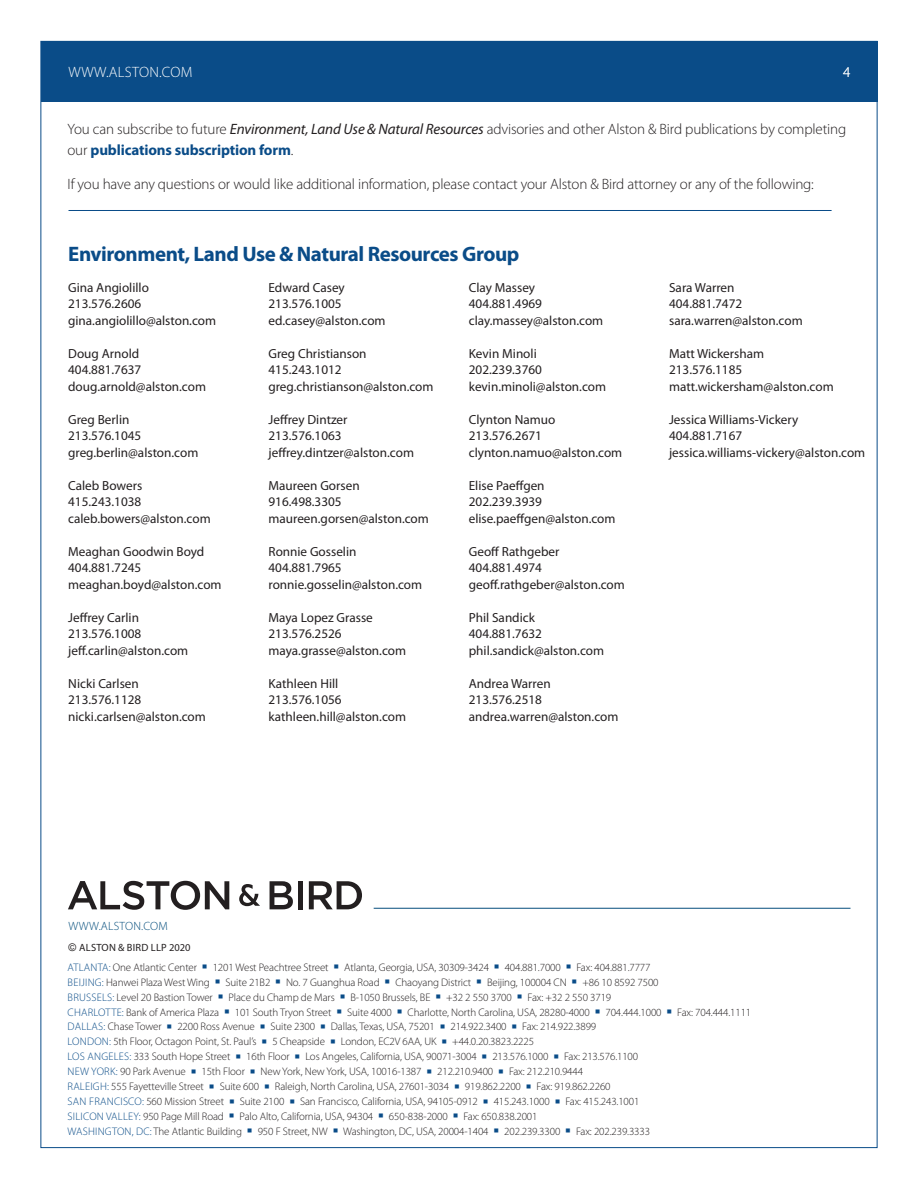
<style>
.page{position:relative;width:918px;height:1188px;background:#fff}
.page>*{position:absolute;margin:0;border:0;box-sizing:border-box;transform-origin:0 0}
.t1{font:700 21px "Myriad Pro";letter-spacing:-.02em;color:#0a4c88}
.t2{font:300 15px/21px "Myriad Pro";letter-spacing:-.01em;color:#231f20}
.t3{font:300 15px "Myriad Pro";letter-spacing:.02em;color:#fff}
.t4{font:13.2px/16.5px "Myriad Pro";color:#231f20}
.t5{font:300 12px "Myriad Pro";letter-spacing:.02em;color:#044d7c}
.t6{font:300 10.95px/14.9px "Myriad Pro";letter-spacing:-.01em;color:#231f20}
.t7{font:10.5px "Myriad Pro";letter-spacing:.02em;color:#231f20}
.s1{font-weight:400;font-style:italic}
.s2{font-weight:700;color:#0a4c88}
.s3{font-family:"Arial"}
.s4{color:#0a4c88}
</style>
<div class="page">
<hr style="left:69px;top:210px;width:763px;height:1px;background:#0a4c88">
<div style="left:41px;top:41px;width:837px;height:60px;background:#0a4c88"></div>
<svg style="left:68px;top:881px;width:161px;height:29px"></svg>
<svg style="left:239px;top:884px;width:21px;height:22px"></svg>
<svg style="left:270px;top:881px;width:23px;height:28px"></svg>
<div style="left:298px;top:881px;width:5px;height:28px;background:#231f20"></div>
<svg style="left:309px;top:881px;width:53px;height:28px"></svg>
<hr style="left:374px;top:908px;width:476px;height:1px;background:#044d7c">
<h2 class="t3" style="left:68px;top:63px;width:126px">WWW.ALSTON.COM</h2>
<h2 class="t3" style="left:843px;top:63px;width:9px">4</h2>
<h2 class="t2" style="left:67px;top:118px;width:780px">You can subscribe to future <span class="s1">Environment, Land Use &amp; Natural Resources</span> advisories and other Alston &amp; Bird publications by completing our <span class="s2">publications subscription form</span>.</h2>
<h2 class="t2" style="left:67px;top:174px;width:748px">If you have any questions or would like additional information, please contact your Alston &amp; Bird attorney or any of the following:</h2>
<h1 class="t1" style="left:68px;top:240px;width:453px">Environment, Land Use &amp; Natural Resources Group</h1>
<p class="t4" style="left:68px;top:279px;width:149px">Gina Angiolillo<br>213.576.2606 gina.angiolillo@alston.com</p>
<p class="t4" style="left:68px;top:345px;width:139px">Doug Arnold<br>404.881.7637 doug.arnold@alston.com</p>
<p class="t4" style="left:68px;top:411px;width:132px">Greg Berlin<br>213.576.1045 greg.berlin@alston.com</p>
<p class="t4" style="left:68px;top:477px;width:144px">Caleb Bowers<br>415.243.1038 caleb.bowers@alston.com</p>
<p class="t4" style="left:68px;top:543px;width:155px">Meaghan Goodwin Boyd<br>404.881.7245 meaghan.boyd@alston.com</p>
<p class="t4" style="left:68px;top:609px;width:122px">Jeffrey Carlin<br>213.576.1008 jeff.carlin@alston.com</p>
<p class="t4" style="left:68px;top:675px;width:139px">Nicki Carlsen<br>213.576.1128 nicki.carlsen@alston.com</p>
<p class="t4" style="left:269px;top:279px;width:119px">Edward Casey<br>213.576.1005 ed.casey@alston.com</p>
<p class="t4" style="left:269px;top:345px;width:166px">Greg Christianson<br>415.243.1012 greg.christianson@alston.com</p>
<p class="t4" style="left:269px;top:411px;width:147px">Jeffrey Dintzer<br>213.576.1063 jeffrey.dintzer@alston.com</p>
<p class="t4" style="left:269px;top:477px;width:162px">Maureen Gorsen<br>916.498.3305 maureen.gorsen@alston.com</p>
<p class="t4" style="left:269px;top:543px;width:155px">Ronnie Gosselin<br>404.881.7965 ronnie.gosselin@alston.com</p>
<p class="t4" style="left:269px;top:609px;width:139px">Maya Lopez Grasse<br>213.576.2526 maya.grasse@alston.com</p>
<p class="t4" style="left:269px;top:675px;width:139px">Kathleen Hill<br>213.576.1056 kathleen.hill@alston.com</p>
<p class="t4" style="left:469px;top:279px;width:136px">Clay Massey<br>404.881.4969 clay.massey@alston.com</p>
<p class="t4" style="left:469px;top:345px;width:139px">Kevin Minoli<br>202.239.3760 kevin.minoli@alston.com</p>
<p class="t4" style="left:469px;top:411px;width:155px">Clynton Namuo<br>213.576.2671 clynton.namuo@alston.com</p>
<p class="t4" style="left:469px;top:477px;width:148px">Elise Paeffgen<br>202.239.3939 elise.paeffgen@alston.com</p>
<p class="t4" style="left:469px;top:543px;width:158px">Geoff Rathgeber<br>404.881.4974 geoff.rathgeber@alston.com</p>
<p class="t4" style="left:469px;top:609px;width:137px">Phil Sandick<br>404.881.7632 phil.sandick@alston.com</p>
<p class="t4" style="left:469px;top:675px;width:151px">Andrea Warren<br>213.576.2518 andrea.warren@alston.com</p>
<p class="t4" style="left:669px;top:279px;width:135px">Sara Warren<br>404.881.7472 sara.warren@alston.com</p>
<p class="t4" style="left:669px;top:345px;width:166px">Matt Wickersham<br>213.576.1185 matt.wickersham@alston.com</p>
<p class="t4" style="left:669px;top:411px;width:198px">Jessica Williams-Vickery<br>404.881.7167 jessica.williams-vickery@alston.com</p>
<p class="t5" style="left:69px;top:919px;width:101px">WWW.ALSTON.COM</p>
<p class="t7" style="left:69px;top:941px;width:124px"><span class="s3">©</span> ALSTON &amp; BIRD LLP 2020</p>
<p class="t6" style="left:68px;top:960px;width:685px"><span class="s4">ATLANTA:</span> One Atlantic Center <span class="s4">■</span> 1201 West Peachtree Street <span class="s4">■</span> Atlanta, Georgia, USA, 30309-3424 <span class="s4">■</span> 404.881.7000 <span class="s4">■</span> Fax: 404.881.7777<br><span class="s4">BEIJING:</span> Hanwei Plaza West Wing <span class="s4">■</span> Suite 21B2 <span class="s4">■</span> No. 7 Guanghua Road <span class="s4">■</span> Chaoyang District <span class="s4">■</span> Beijing, 100004 CN <span class="s4">■</span> +86 10 8592 7500<br><span class="s4">BRUSSELS:</span> Level 20 Bastion Tower <span class="s4">■</span> Place du Champ de Mars <span class="s4">■</span> B-1050 Brussels, BE <span class="s4">■</span> +32 2 550 3700 <span class="s4">■</span> Fax: +32 2 550 3719<br><span class="s4">CHARLOTTE:</span> Bank of America Plaza <span class="s4">■</span> 101 South Tryon Street <span class="s4">■</span> Suite 4000 <span class="s4">■</span> Charlotte, North Carolina, USA, 28280-4000 <span class="s4">■</span> 704.444.1000 <span class="s4">■</span> Fax: 704.444.1111<br><span class="s4">DALLAS:</span> Chase Tower <span class="s4">■</span> 2200 Ross Avenue <span class="s4">■</span> Suite 2300 <span class="s4">■</span> Dallas, Texas, USA, 75201 <span class="s4">■</span> 214.922.3400 <span class="s4">■</span> Fax: 214.922.3899<br><span class="s4">LONDON:</span> 5th Floor, Octagon Point, St. Paul’s <span class="s4">■</span> 5 Cheapside <span class="s4">■</span> London, EC2V 6AA, UK <span class="s4">■</span> +44.0.20.3823.2225<br><span class="s4">LOS ANGELES:</span> 333 South Hope Street <span class="s4">■</span> 16th Floor <span class="s4">■</span> Los Angeles, California, USA, 90071-3004 <span class="s4">■</span> 213.576.1000 <span class="s4">■</span> Fax: 213.576.1100<br><span class="s4">NEW YORK:</span> 90 Park Avenue <span class="s4">■</span> 15th Floor <span class="s4">■</span> New York, New York, USA, 10016-1387 <span class="s4">■</span> 212.210.9400 <span class="s4">■</span> Fax: 212.210.9444<br><span class="s4">RALEIGH:</span> 555 Fayetteville Street <span class="s4">■</span> Suite 600 <span class="s4">■</span> Raleigh, North Carolina, USA, 27601-3034 <span class="s4">■</span> 919.862.2200 <span class="s4">■</span> Fax: 919.862.2260<br><span class="s4">SAN FRANCISCO:</span> 560 Mission Street <span class="s4">■</span> Suite 2100 <span class="s4">■</span> San Francisco, California, USA, 94105-0912 <span class="s4">■</span> 415.243.1000 <span class="s4">■</span> Fax: 415.243.1001<br><span class="s4">SILICON VALLEY:</span> 950 Page Mill Road <span class="s4">■</span> Palo Alto, California, USA, 94304 <span class="s4">■</span> 650-838-2000 <span class="s4">■</span> Fax: 650.838.2001<br><span class="s4">WASHINGTON, DC:</span> The Atlantic Building <span class="s4">■</span> 950 F Street, NW <span class="s4">■</span> Washington, DC, USA, 20004-1404 <span class="s4">■</span> 202.239.3300 <span class="s4">■</span> Fax: 202.239.3333</p>
</div>
